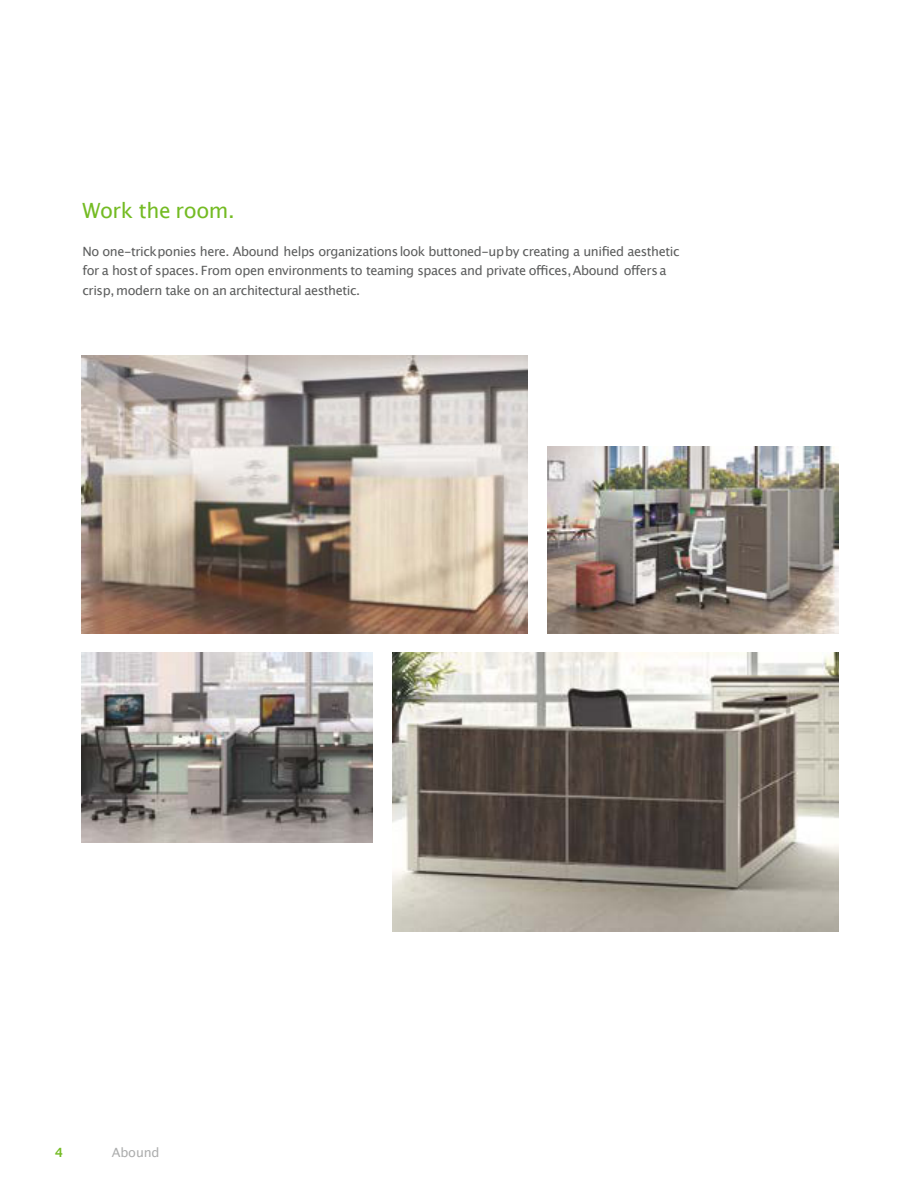
<style>
.page{position:relative;width:920px;height:1188px;background:#fff}
.page>*{position:absolute;margin:0;border:0;box-sizing:border-box;transform-origin:0 0}
.t1{font:21px "Lucida Grande";letter-spacing:-.02em;color:#74bb23}
.t2{font:12.75px/19.5px "Lucida Grande";letter-spacing:-.03em;color:#5b5c5c}
.t3{font:12.75px "Lucida Grande";letter-spacing:-.01em;color:#acadad}
.t4{font:700 12.75px "Lucida Grande";color:#74bb23}
</style>
<div class="page">
<img style="left:392px;top:653px;width:446px;height:279px">
<img style="left:547px;top:446px;width:291px;height:187px">
<img style="left:82px;top:653px;width:290px;height:189px">
<img style="left:82px;top:356px;width:445px;height:277px">
<h1 class="t1" style="left:82px;top:202px;width:154px">Work the room.</h1>
<p class="t2" style="left:82px;top:243px;width:598px">No one-trickponies here. Abound helps organizationslook buttoned-upby creating a unified aesthetic for a host of spaces. From open environments to teaming spaces and private offices,Abound offers a crisp, modern take on an architectural aesthetic.</p>
<p class="t4" style="left:55px;top:1147px;width:10px">4</p>
<p class="t3" style="left:112px;top:1147px;width:49px">Abound</p>
</div>
